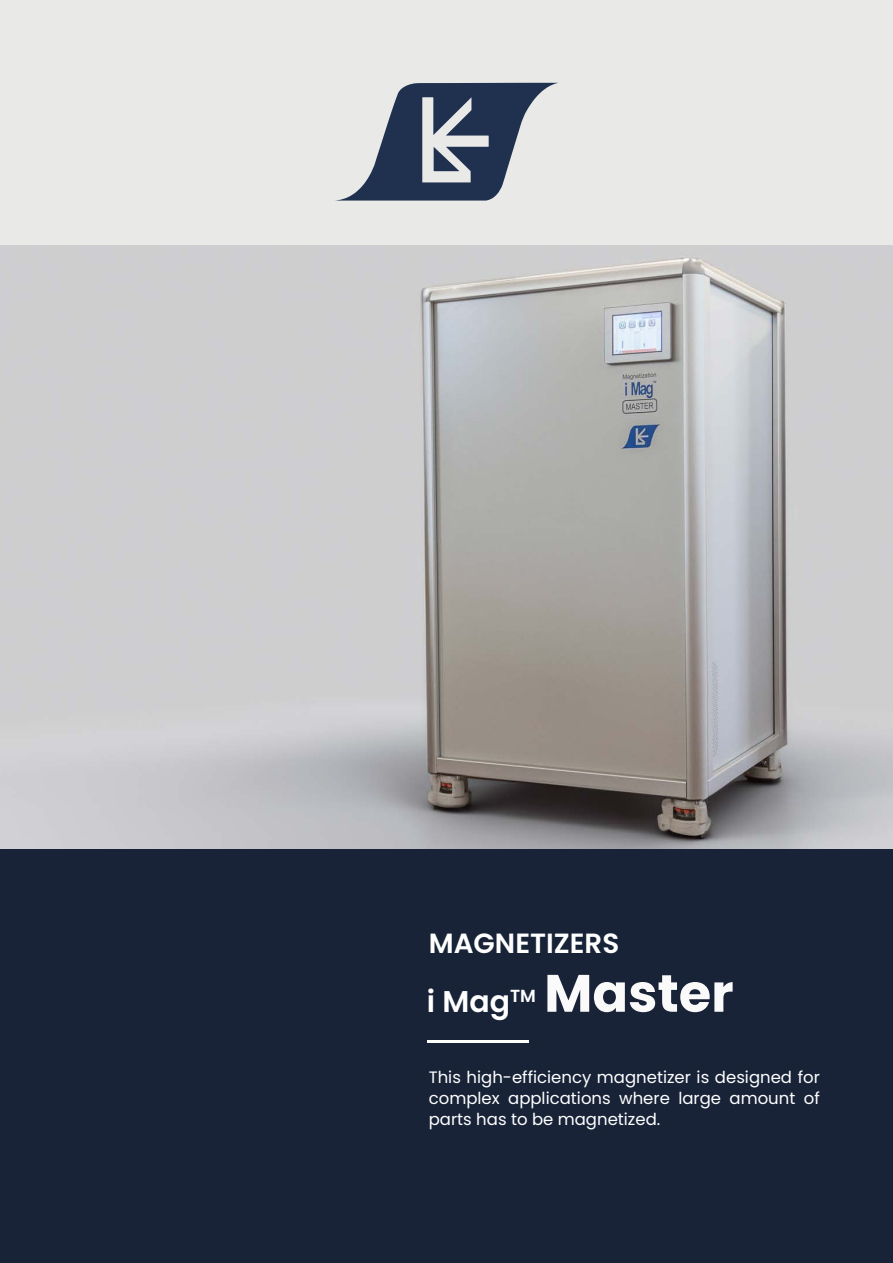
<style>
.page{position:relative;width:893px;height:1263px;background:#e9e9e8}
.page>*{position:absolute;margin:0;border:0;box-sizing:border-box;transform-origin:0 0}
.t1{font:700 52.5px "Poppins";color:#fafafa}
.t2{font:600 30px "Poppins";color:#fff}
.t3{font:600 27.75px "Poppins";color:#fff}
.t4{font:16.5px/21px "Poppins";color:#fff;text-align:justify}
</style>
<div class="page">
<div style="left:0;top:849px;width:893px;height:414px;background:#182338"></div>
<hr style="left:428px;top:1040px;width:101px;height:3px;background:#fff">
<svg style="left:335px;top:83px;width:223px;height:118px"></svg>
<img style="left:0;top:245px;width:893px;height:603px">
<h3 class="t3" style="left:429px;top:927px;width:192px">MAGNETIZERS</h3>
<h2 class="t2" style="left:427px;top:984px;width:110px">i Mag<sup>TM</sup></h2>
<h1 class="t1" style="left:544px;top:963px;width:191px">Master</h1>
<p class="t4" style="left:429px;top:1067px;width:393px">This high-efficiency magnetizer is designed for complex applications where large amount of parts has to be magnetized.</p>
</div>
